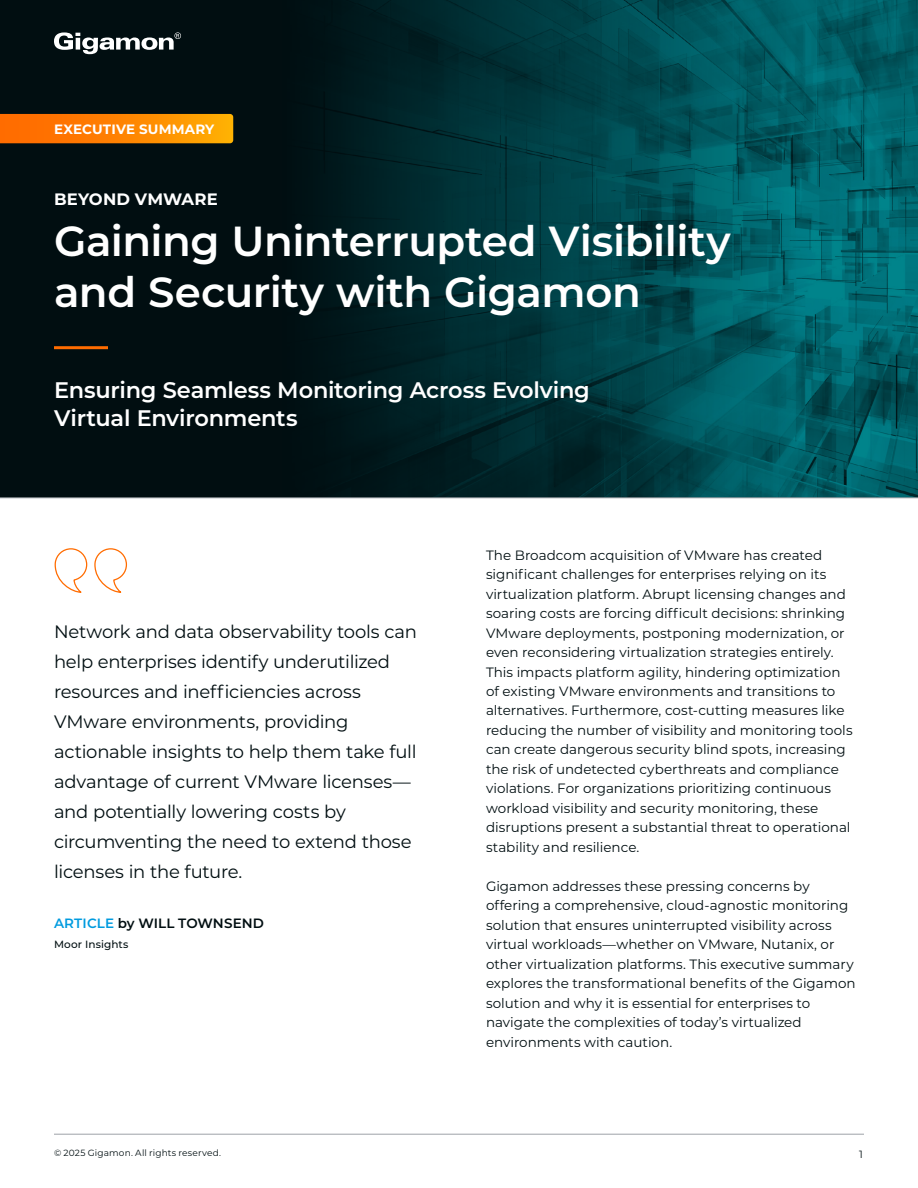
<style>
.page{position:relative;width:918px;height:1188px;background:#fff}
.page>*{position:absolute;margin:0;border:0;box-sizing:border-box;transform-origin:0 0}
.t1{font:600 42px/51px "Montserrat";letter-spacing:-.01em;color:#fff}
.t2{font:600 22.5px/28.5px "Montserrat";letter-spacing:-.01em;color:#fff}
.t3{font:18px/30px "Montserrat";letter-spacing:-.015em;color:#010e11}
.t4{font:700 16.5px "Montserrat";letter-spacing:.01em;color:#fff}
.t5{font:13.5px/19.5px "Montserrat";color:#010e11}
.t6{font:600 13.5px "Montserrat";letter-spacing:.005em;color:#010e11}
.t7{font:700 13.5px "Montserrat";letter-spacing:.015em;color:#fff}
.t8{font:500 10.5px "Montserrat";letter-spacing:.015em;color:#010e11}
.t9{font:10.5px "Montserrat";color:#010e11}
.t10{font:9px "Montserrat";letter-spacing:.015em;color:#010e11}
.s1{color:#009bdf}
</style>
<div class="page">
<hr style="left:54px;top:1134px;width:810px;height:1px;background:#9da2a7">
<svg style="left:280px;top:0;width:638px;height:498px;background:#004046"></svg>
<div style="left:0;top:0;width:280px;height:498px;background:#010e11"></div>
<svg style="left:54px;top:32px;width:127px;height:22px"></svg>
<hr style="left:54px;top:346px;width:54px;height:3px;background:#ff6c00">
<svg style="left:0;top:114px;width:233px;height:29px;background:#fe8601"></svg>
<hr style="left:0;top:498px;width:918px;height:1px;background:#9da2a7">
<svg style="left:54px;top:548px;width:73px;height:45px"></svg>
<p class="t7" style="left:54px;top:119px;width:162px">EXECUTIVE SUMMARY</p>
<p class="t4" style="left:54px;top:187px;width:165px">BEYOND VMWARE</p>
<h1 class="t1" style="left:54px;top:214px;width:678px">Gaining Uninterrupted Visibility and Security with Gigamon</h1>
<h2 class="t2" style="left:54px;top:375px;width:537px">Ensuring Seamless Monitoring Across Evolving<br>Virtual Environments</h2>
<p class="t3" style="left:54px;top:616px;width:364px">Network and data observability tools can help enterprises identify underutilized resources and inefficiencies across VMware environments, providing actionable insights to help them take full advantage of current VMware licenses— and potentially lowering costs by circumventing the need to extend those licenses in the future.</p>
<p class="t6" style="left:54px;top:913px;width:212px"><span class="s1">ARTICLE</span> by WILL TOWNSEND</p>
<p class="t8" style="left:54px;top:937px;width:76px">Moor Insights</p>
<p class="t5" style="left:486px;top:545px;width:368px">The Broadcom acquisition of VMware has created significant challenges for enterprises relying on its virtualization platform. Abrupt licensing changes and soaring costs are forcing difficult decisions: shrinking VMware deployments, postponing modernization, or even reconsidering virtualization strategies entirely.<br>This impacts platform agility, hindering optimization of existing VMware environments and transitions to alternatives. Furthermore, cost-cutting measures like reducing the number of visibility and monitoring tools can create dangerous security blind spots, increasing the risk of undetected cyberthreats and compliance violations. For organizations prioritizing continuous workload visibility and security monitoring, these disruptions present a substantial threat to operational stability and resilience.</p>
<p class="t5" style="left:486px;top:876px;width:371px">Gigamon addresses these pressing concerns by offering a comprehensive, cloud-agnostic monitoring solution that ensures uninterrupted visibility across virtual workloads—whether on VMware, Nutanix, or other virtualization platforms. This executive summary explores the transformational benefits of the Gigamon solution and why it is essential for enterprises to navigate the complexities of today’s virtualized environments with caution.</p>
<p class="t10" style="left:54px;top:1147px;width:169px">© 2025 Gigamon. All rights reserved.</p>
<p class="t9" style="left:859px;top:1147px;width:5px">1</p>
</div>
